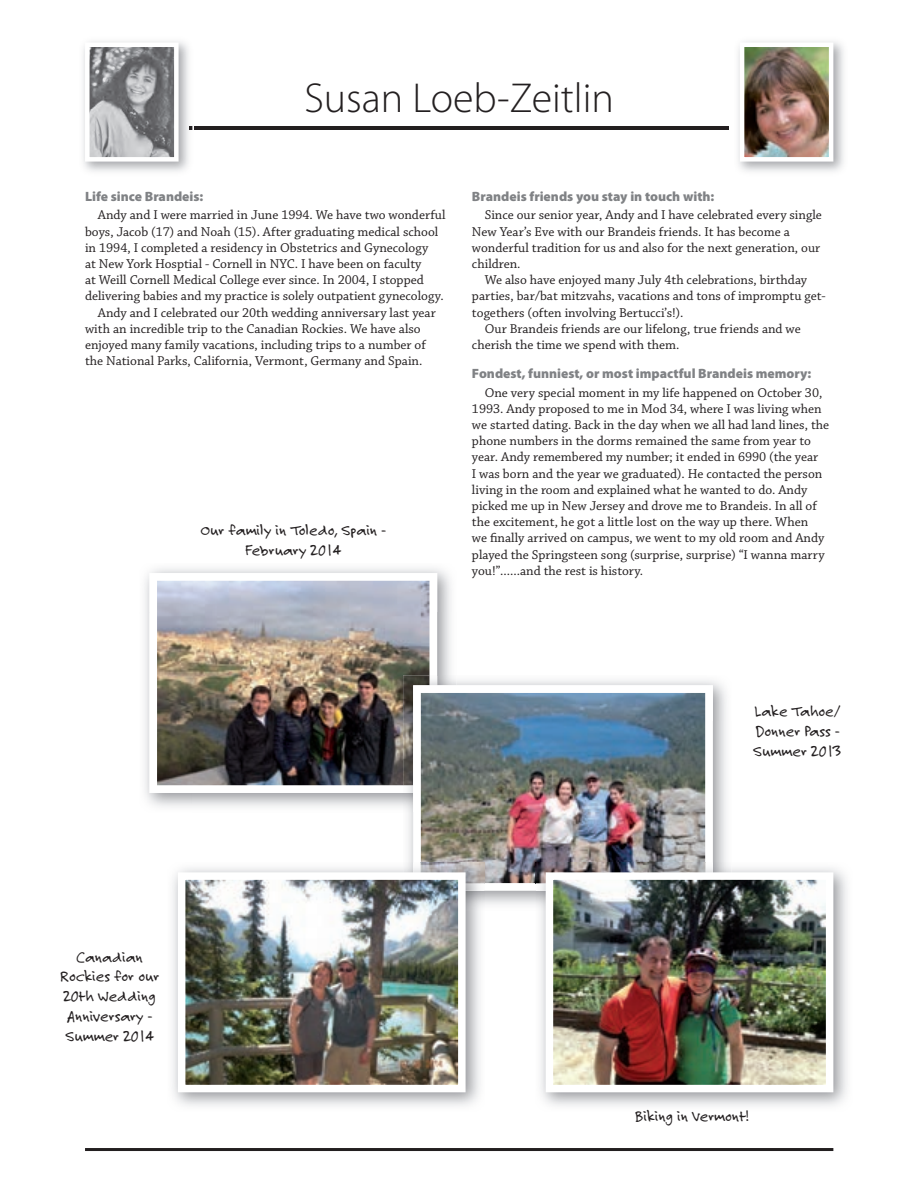
<style>
.page{position:relative;width:918px;height:1188px;background:#fff}
.page>*{position:absolute;margin:0;border:0;box-sizing:border-box;transform-origin:0 0}
.t1{font:300 42px "Myriad Pro";color:#231f20}
.t2{font:16.5px/19.8px "Felt Tip Roman";color:#231f20;text-align:center}
.t3{font:13.5px/16.2px "Chaparral Pro";color:#231f20}
.t4{font:900 13.5px "Myriad Pro";color:#808285}
.s1{font-family:"Myriad Pro";font-weight:900;color:#808285}
</style>
<div class="page">
<hr style="left:190px;top:126px;width:539px;height:3px;background:#231f20">
<hr style="left:85px;top:1148px;width:748px;height:3px;background:#231f20">
<img style="left:738px;top:40px;width:98px;height:124px">
<img style="left:144px;top:568px;width:307px;height:44px">
<img style="left:437px;top:612px;width:14px;height:63px">
<img style="left:150px;top:573px;width:287px;height:213px">
<img style="left:403px;top:675px;width:53px;height:137px">
<img style="left:403px;top:675px;width:34px;height:118px">
<img style="left:413px;top:685px;width:300px;height:206px">
<img style="left:413px;top:862px;width:72px;height:29px">
<img style="left:174px;top:869px;width:295px;height:227px">
<img style="left:536px;top:862px;width:177px;height:29px">
<img style="left:542px;top:869px;width:295px;height:227px">
<img style="left:84px;top:42px;width:109px;height:130px">
<svg style="left:83px;top:41px;width:98px;height:123px"></svg>
<h2 class="t1" style="left:304px;top:73px;width:311px">Susan Loeb-Zeitlin</h2>
<p class="t4" style="left:85px;top:188px;width:120px">Life since Brandeis:</p>
<p class="t4" style="left:472px;top:188px;width:244px">Brandeis friends you stay in touch with:</p>
<p class="t3" style="left:98px;top:208px;width:349px">Andy and I were married in June 1994. We have two wonderful</p>
<p class="t3" style="left:485px;top:208px;width:339px">Since our senior year, Andy and I have celebrated every single</p>
<p class="t3" style="left:85px;top:224px;width:355px">boys, Jacob (17) and Noah (15). After graduating medical school</p>
<p class="t3" style="left:472px;top:224px;width:319px">New Year’s Eve with our Brandeis friends. It has become a</p>
<p class="t3" style="left:85px;top:240px;width:345px">in 1994, I completed a residency in Obstetrics and Gynecology</p>
<p class="t3" style="left:472px;top:240px;width:350px">wonderful tradition for us and also for the next generation, our</p>
<p class="t3" style="left:85px;top:256px;width:338px">at New York Hosptial - Cornell in NYC. I have been on faculty</p>
<p class="t3" style="left:472px;top:256px;width:50px">children.</p>
<p class="t3" style="left:85px;top:272px;width:340px">at Weill Cornell Medical College ever since. In 2004, I stopped</p>
<p class="t3" style="left:485px;top:272px;width:324px">We also have enjoyed many July 4th celebrations, birthday</p>
<p class="t3" style="left:85px;top:289px;width:360px">delivering babies and my practice is solely outpatient gynecology.</p>
<p class="t3" style="left:472px;top:289px;width:355px">parties, bar/bat mitzvahs, vacations and tons of impromptu get-</p>
<p class="t3" style="left:98px;top:305px;width:340px">Andy and I celebrated our 20th wedding anniversary last year</p>
<p class="t3" style="left:472px;top:305px;width:213px">togethers (often involving Bertucci’s!).</p>
<p class="t3" style="left:85px;top:321px;width:337px">with an incredible trip to the Canadian Rockies. We have also</p>
<p class="t3" style="left:485px;top:321px;width:318px">Our Brandeis friends are our lifelong, true friends and we</p>
<p class="t3" style="left:85px;top:337px;width:342px">enjoyed many family vacations, including trips to a number of</p>
<p class="t3" style="left:472px;top:337px;width:209px">cherish the time we spend with them.</p>
<p class="t3" style="left:85px;top:353px;width:339px">the National Parks, California, Vermont, Germany and Spain.</p>
<p class="t3" style="left:485px;top:365px;width:339px;line-height:18.6px;text-indent:-13px"><span class="s1">Fondest, funniest, or most impactful Brandeis memory:<br></span>One very special moment in my life happened on October 30,</p>
<p class="t3" style="left:472px;top:401px;width:359px">1993. Andy proposed to me in Mod 34, where I was living when we started dating. Back in the day when we all had land lines, the phone numbers in the dorms remained the same from year to year. Andy remembered my number; it ended in 6990 (the year<br>I was born and the year we graduated). He contacted the person living in the room and explained what he wanted to do. Andy picked me up in New Jersey and drove me to Brandeis. In all of the excitement, he got a little lost on the way up there. When</p>
<p class="t3" style="left:472px;top:531px;width:354px;text-align:justify">we nally arrived on campus, we went to my old room and Andy played the Springsteen song (surprise, surprise) “I wanna marry you!”......and the rest is history.</p>
<p class="t2" style="left:200px;top:520px;width:187px">Our family in Toledo, Spain -<br>February 2014</p>
<p class="t2" style="left:60px;top:946px;width:101px">Canadian<br>Rockies for our<br>20th Wedding<br>Anniversary -<br>Summer 2014</p>
<p class="t2" style="left:753px;top:701px;width:90px;text-align:left">Lake Tahoe/<br>Donner Pass -<br>Summer 2013</p>
<p class="t2" style="left:634px;top:1106px;width:116px">Biking in Vermont!</p>
</div>
